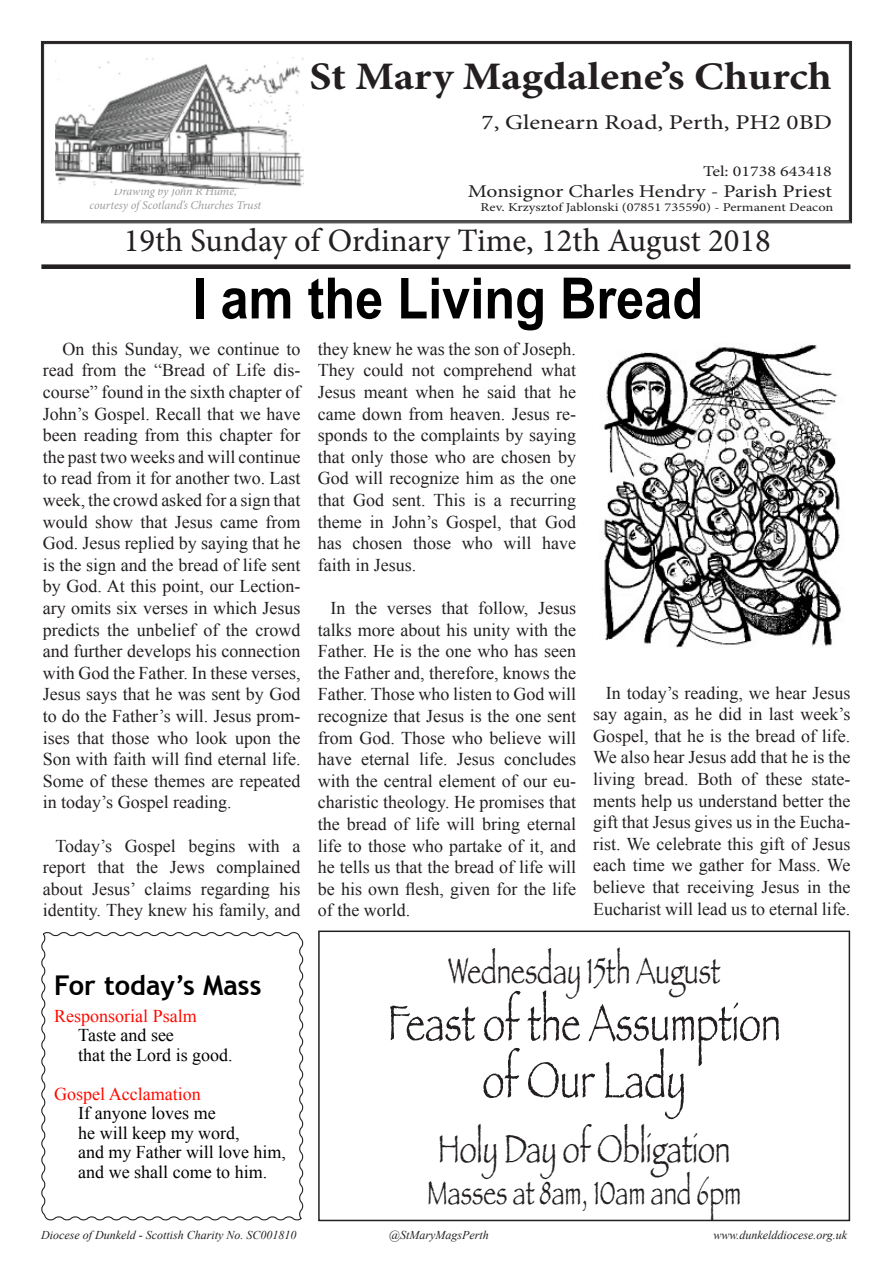
<style>
.page{position:relative;width:893px;height:1263px;background:#fff}
.page>*{position:absolute;margin:0;border:0;box-sizing:border-box;transform-origin:0 0}
.t1{font:700 57px "Arial Narrow";color:#000;scale:1.08 1}
.t2{font:condensed 52.65px "Papyrus";color:#231f20}
.t3{font:condensed 40.65px "Papyrus";color:#231f20}
.t4{font:700 39px "Minion Pro";color:#231f20;scale:1.12 1}
.t5{font:condensed 37.65px "Papyrus";color:#231f20}
.t6{font:condensed 34.65px "Papyrus";color:#231f20}
.t7{font:32.7px "Minion Pro";color:#231f20}
.t8{font:700 27.15px "Trebuchet MS";color:#000}
.t9{font:21px "Minion Pro";color:#231f20;scale:1.2 1}
.Bulletin{font:18px/21.6px "Times New Roman";color:#231f20;text-align:justify}
.t10{font:18px/19.5px "Times New Roman";color:#000}
.t11{font:18px "Minion Pro";letter-spacing:-.005em;color:#231f20;scale:1.2 1}
.t12{font:18px "Times New Roman";color:#ff0a00}
.t13{font:15px "Minion Pro";color:#231f20;scale:1.2 1}
.t14{font:italic 12px "Times New Roman";color:#231f20}
.t15{font:italic 12px "Minion Pro";letter-spacing:-.01em;color:#9b9da0}
.t16{font:12px "Minion Pro";color:#231f20;scale:1.2 1}
</style>
<div class="page">
<svg style="left:41px;top:932px;width:263px;height:289px"></svg>
<div style="left:41px;top:264px;width:809px;height:5px;background:#231f20"></div>
<img style="left:602px;top:345px;width:239px;height:303px">
<div style="left:318px;top:930px;width:532px;height:291px;border:2px solid #231f20"></div>
<svg style="left:41px;top:41px;width:811px;height:183px"></svg>
<div style="left:43px;top:43px;width:807px;height:178px;border:1px solid #231f20"></div>
<p class="t15" style="left:114px;top:183px;width:125px">Drawing by John R Hume,</p>
<p class="t15" style="left:90px;top:197px;width:173px">courtesy of Scotland’s Churches Trust</p>
<p class="t4" style="left:309px;top:49px;width:468px">St Mary Magdalene’s Church</p>
<p class="t9" style="left:482px;top:108px;width:293px">7, Glenearn Road, Perth, PH2 0BD</p>
<p class="t13" style="left:703px;top:161px;width:109px">Tel: 01738 643418</p>
<p class="t11" style="left:468px;top:180px;width:305px">Monsignor Charles Hendry - Parish Priest</p>
<p class="t16" style="left:481px;top:200px;width:296px">Rev. Krzysztof Jablonski (07851 735590) - Permanent Deacon</p>
<p class="t7" style="left:124px;top:218px;width:649px">19th Sunday of Ordinary Time, 12th August 2018</p>
<p class="t1" style="left:192px;top:255px;width:474px">I am the Living Bread</p>
<p class="Bulletin" style="left:43px;top:338px;width:259px;text-indent:20px">On this Sunday, we continue to read from the “Bread of Life dis&shy;course” found in the sixth chapter of John’s Gospel. Recall that we have been reading from this chapter for the past two weeks and will continue to read from it for another two. Last week, the crowd asked for a sign that would show that Jesus came from God. Jesus replied by saying that he is the sign and the bread of life sent by God. At this point, our Lection&shy;ary omits six verses in which Jesus predicts the unbelief of the crowd and further develops his connection with God the Father. In these verses, Jesus says that he was sent by God to do the Father’s will. Jesus prom&shy;ises that those who look upon the Son with faith will find eternal life.<br>Some of these themes are repeated in today’s Gospel reading.</p>
<p class="Bulletin" style="left:43px;top:834px;width:259px;text-indent:13px">Today’s Gospel begins with a report that the Jews complained about Jesus’ claims regarding his identity. They knew his family, and</p>
<p class="t8" style="left:54px;top:968px;width:209px">For today’s Mass</p>
<p class="t12" style="left:54px;top:1004px;width:144px">Responsorial Psalm</p>
<p class="t10" style="left:78px;top:1025px;width:97px">Taste and see</p>
<p class="t10" style="left:78px;top:1045px;width:156px">that the Lord is good.</p>
<p class="t12" style="left:54px;top:1082px;width:148px">Gospel Acclamation</p>
<p class="t10" style="left:78px;top:1103px;width:139px">If anyone loves me</p>
<p class="t10" style="left:78px;top:1123px;width:163px">he will keep my word,</p>
<p class="t10" style="left:78px;top:1142px;width:209px">and my Father will love him, and we shall come to him.</p>
<p class="Bulletin" style="left:318px;top:338px;width:260px">they knew he was the son of Joseph.<br>They could not comprehend what Jesus meant when he said that he came down from heaven. Jesus re&shy;sponds to the complaints by saying that only those who are chosen by God will recognize him as the one that God sent. This is a recurring theme in John’s Gospel, that God has chosen those who will have faith in Jesus.</p>
<p class="Bulletin" style="left:318px;top:597px;width:260px;text-indent:13px">In the verses that follow, Jesus talks more about his unity with the Father. He is the one who has seen the Father and, therefore, knows the Father. Those who listen to God will recognize that Jesus is the one sent from God. Those who believe will have eternal life. Jesus concludes with the central element of our eu&shy;charistic theology. He promises that the bread of life will bring eternal life to those who partake of it, and he tells us that the bread of life will be his own flesh, given for the life of the world.</p>
<p class="Bulletin" style="left:593px;top:681px;width:259px;text-indent:13px">In today’s reading, we hear Jesus say again, as he did in last week’s Gospel, that he is the bread of life.<br>We also hear Jesus add that he is the living bread. Both of these state&shy;ments help us understand better the gift that Jesus gives us in the Eucha&shy;rist. We celebrate this gift of Jesus each time we gather for Mass. We believe that receiving Jesus in the Eucharist will lead us to eternal life.</p>
<p class="t5" style="left:448px;top:948px;width:274px">Wednesday 15th August</p>
<p class="t2" style="left:388px;top:991px;width:395px">Feast of the Assumption</p>
<p class="t2" style="left:482px;top:1048px;width:205px">of Our Lady</p>
<p class="t3" style="left:438px;top:1124px;width:294px">Holy Day of Obligation</p>
<p class="t6" style="left:427px;top:1172px;width:315px">Masses at 8am, 10am and 6pm</p>
<p class="t14" style="left:41px;top:1226px;width:257px">Diocese of Dunkeld - Scottish Charity No. SC001810</p>
<p class="t14" style="left:389px;top:1226px;width:101px">@StMaryMagsPerth</p>
<p class="t14" style="left:713px;top:1226px;width:135px">www.dunkelddiocese.org.uk</p>
</div>
